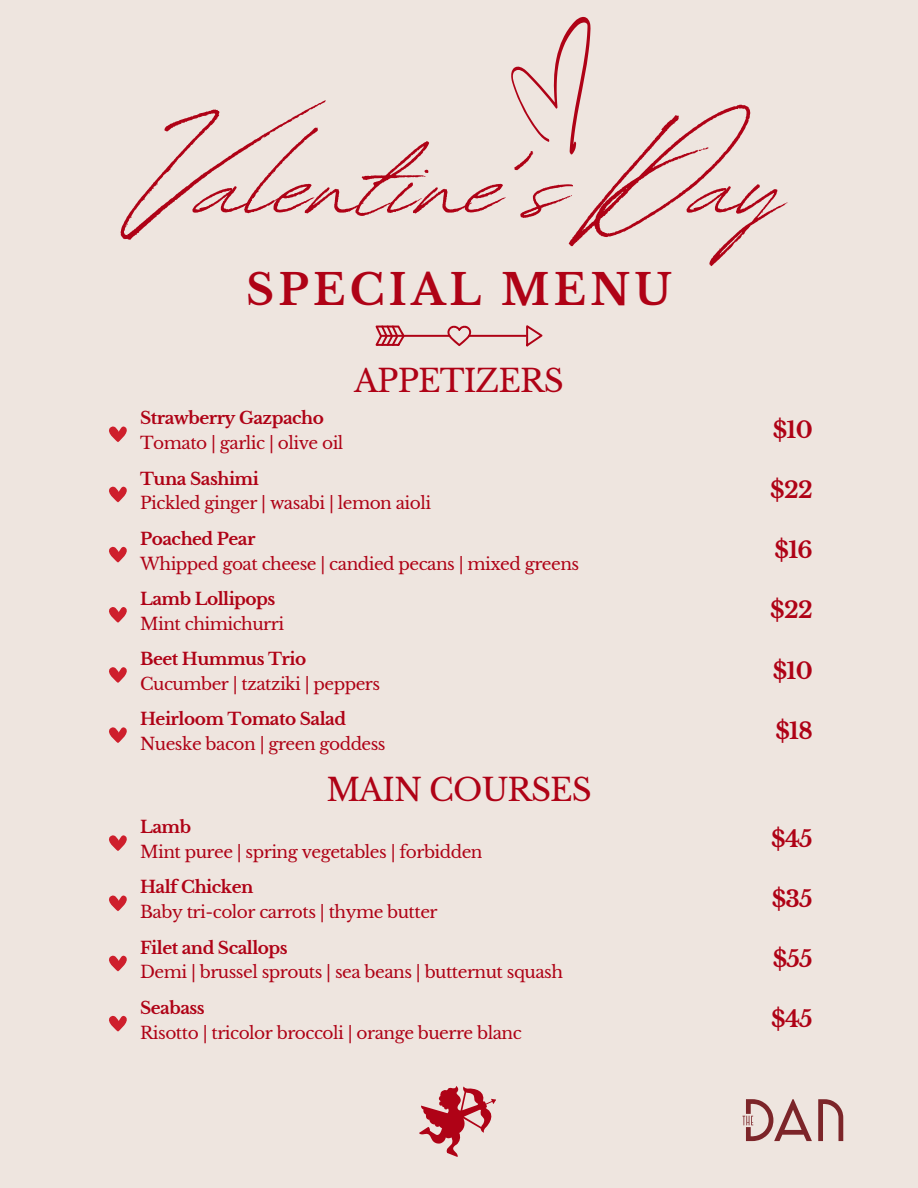
<style>
.page{position:relative;width:918px;height:1188px;background:#eee5df}
.page>*{position:absolute;margin:0;border:0;box-sizing:border-box;transform-origin:0 0}
.t1{font:169.35px "Revive 80 Signature";color:#af0216}
.t2{font:700 42.3px "Libre Baskerville";letter-spacing:.1em;color:#af0216}
.t3{font:31.05px "Libre Baskerville";letter-spacing:-.03em;color:#af0216}
.t4{font:700 22.5px "Libre Baskerville";letter-spacing:-.03em;color:#af0216}
.t5{font:16.95px "Libre Baskerville";letter-spacing:-.03em;color:#af0216}
.t6{font:700 16.95px "Libre Baskerville";letter-spacing:-.03em;color:#af0216}
</style>
<div class="page">
<svg style="left:419px;top:1086px;width:77px;height:71px"></svg>
<svg style="left:375px;top:325px;width:168px;height:22px"></svg>
<svg style="left:511px;top:17px;width:80px;height:138px"></svg>
<svg style="left:109px;top:426px;width:18px;height:16px"></svg>
<svg style="left:109px;top:486px;width:18px;height:16px"></svg>
<svg style="left:109px;top:546px;width:18px;height:17px"></svg>
<svg style="left:109px;top:607px;width:18px;height:16px"></svg>
<svg style="left:109px;top:667px;width:18px;height:16px"></svg>
<svg style="left:109px;top:727px;width:18px;height:16px"></svg>
<svg style="left:109px;top:835px;width:18px;height:16px"></svg>
<svg style="left:109px;top:895px;width:18px;height:16px"></svg>
<svg style="left:109px;top:955px;width:18px;height:16px"></svg>
<svg style="left:109px;top:1015px;width:18px;height:17px"></svg>
<svg style="left:818px;top:1099px;width:25px;height:42px"></svg>
<svg style="left:742px;top:1099px;width:70px;height:42px"></svg>
<h1 class="t1" style="left:132px;top:55px;width:655px">Valentine’s Day</h1>
<h2 class="t2" style="left:246px;top:264px;width:427px">SPECIAL MENU</h2>
<p class="t6" style="left:140px;top:408px;width:185px">Strawberry Gazpacho</p>
<p class="t5" style="left:140px;top:433px;width:205px">Tomato | garlic | olive oil</p>
<h3 class="t3" style="left:354px;top:362px;width:211px">APPETIZERS</h3>
<p class="t6" style="left:140px;top:468px;width:120px">Tuna Sashimi</p>
<p class="t5" style="left:140px;top:493px;width:293px">Pickled ginger | wasabi | lemon aioli</p>
<p class="t6" style="left:140px;top:528px;width:117px">Poached Pear</p>
<p class="t5" style="left:140px;top:553px;width:441px">Whipped goat cheese | candied pecans | mixed greens</p>
<p class="t6" style="left:140px;top:589px;width:137px">Lamb Lollipops</p>
<p class="t5" style="left:140px;top:613px;width:145px">Mint chimichurri</p>
<p class="t6" style="left:140px;top:649px;width:168px">Beet Hummus Trio</p>
<p class="t5" style="left:140px;top:673px;width:242px">Cucumber | tzatziki | peppers</p>
<p class="t6" style="left:140px;top:709px;width:208px">Heirloom Tomato Salad</p>
<p class="t5" style="left:140px;top:734px;width:247px">Nueske bacon | green goddess</p>
<h3 class="t3" style="left:326px;top:771px;width:267px">MAIN COURSES</h3>
<p class="t6" style="left:140px;top:817px;width:53px">Lamb</p>
<p class="t5" style="left:140px;top:842px;width:344px">Mint puree | spring vegetables | forbidden</p>
<p class="t6" style="left:140px;top:877px;width:115px">Half Chicken</p>
<p class="t5" style="left:140px;top:902px;width:299px">Baby tri-color carrots | thyme butter</p>
<p class="t6" style="left:140px;top:937px;width:149px">Filet and Scallops</p>
<p class="t5" style="left:140px;top:962px;width:424px">Demi | brussel sprouts | sea beans | butternut squash</p>
<p class="t6" style="left:140px;top:997px;width:66px">Seabass</p>
<p class="t5" style="left:140px;top:1022px;width:383px">Risotto | tricolor broccoli | orange buerre blanc</p>
<h3 class="t4" style="left:773px;top:416px;width:42px">$10</h3>
<h3 class="t4" style="left:770px;top:476px;width:44px">$22</h3>
<h3 class="t4" style="left:775px;top:536px;width:40px">$16</h3>
<h3 class="t4" style="left:770px;top:597px;width:44px">$22</h3>
<h3 class="t4" style="left:773px;top:657px;width:42px">$10</h3>
<h3 class="t4" style="left:775px;top:717px;width:39px">$18</h3>
<h3 class="t4" style="left:771px;top:825px;width:43px">$45</h3>
<h3 class="t4" style="left:772px;top:885px;width:42px">$35</h3>
<h3 class="t4" style="left:773px;top:945px;width:42px">$55</h3>
<h3 class="t4" style="left:771px;top:1005px;width:43px">$45</h3>
</div>
